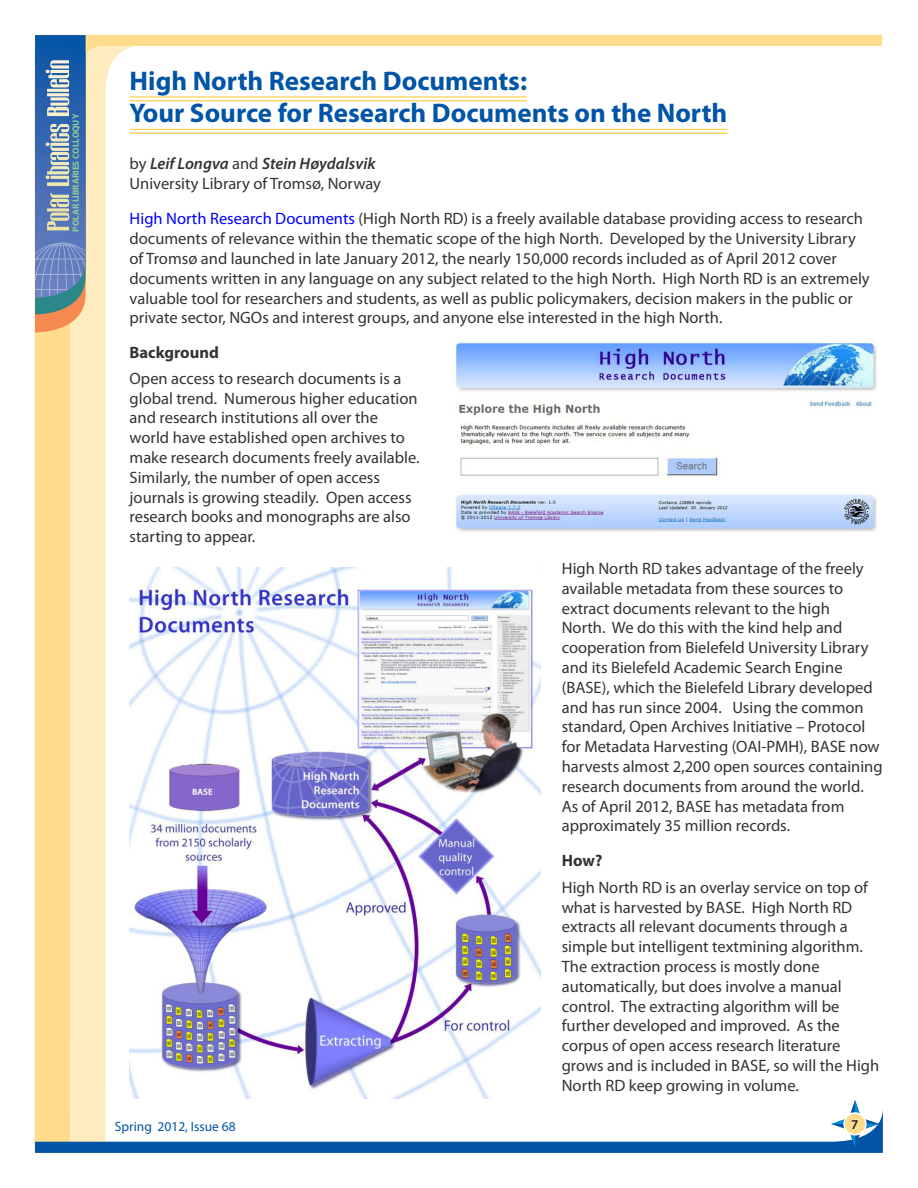
<style>
.page{position:relative;width:918px;height:1188px;background:#fff}
.page>*{position:absolute;margin:0;border:0;box-sizing:border-box;transform-origin:0 0}
.Headline{font:700 27px "Myriad Pro";color:#0154a6}
.No_Spacing{font:16.5px/19.8px "Myriad Pro";color:#333}
.No_Spacing-2{font:italic 600 16.5px "Myriad Pro";color:#333}
.No_Spacing-3{font:700 16.5px "Myriad Pro";color:#333}
.Masthead{font:13.5px "Myriad Pro";color:#0154a6}
.Body{font:600 13.5px "Myriad Pro";color:#231f20}
.t1{font:700 9px "Myriad Pro";color:#90cd90}
.s1{font-weight:400;font-style:normal}
.s2{color:#00f}
</style>
<div class="page">
<svg style="left:100px;top:333px;width:35px;height:767px"></svg>
<svg style="left:35px;top:333px;width:65px;height:767px;background:#fee2a3"></svg>
<svg style="left:35px;top:35px;width:847px;height:298px"></svg>
<svg style="left:35px;top:1100px;width:848px;height:53px"></svg>
<div style="left:844px;top:1113px;width:22px;height:22px;background:#fedb8d;border-radius:50%"></div>
<div style="left:843px;top:1112px;width:24px;height:24px;border:2px solid #fff;border-radius:50%"></div>
<hr style="left:130px;top:97px;width:397px;height:1px;background:#fec422">
<hr style="left:130px;top:100px;width:397px;height:1px;background:#fec422">
<hr style="left:130px;top:129px;width:597px;height:1px;background:#fec422">
<hr style="left:130px;top:133px;width:597px;height:1px;background:#fec422">
<img style="left:454px;top:340px;width:424px;height:192px">
<img style="left:130px;top:568px;width:410px;height:530px">
<p class="t1" style="left:70px;top:232px;width:119px;rotate:-90deg">POLAR LIBRARIES COLLOQUY</p>
<p class="Headline" style="left:130px;top:63px;width:399px">High North Research Documents:</p>
<p class="Headline" style="left:130px;top:96px;width:599px">Your Source for Research Documents on the North</p>
<p class="No_Spacing-2" style="left:130px;top:153px;width:248px"><span class="s1">by</span> Leif Longva <span class="s1">and</span> Stein Høydalsvik</p>
<p class="No_Spacing" style="left:130px;top:173px;width:253px">University Library of Tromsø, Norway</p>
<p class="No_Spacing" style="left:130px;top:209px;width:742px"><span class="s2">High North Research Documents</span> (High North RD) is a freely available database providing access to research documents of relevance within the thematic scope of the high North. Developed by the University Library of Tromsø and launched in late January 2012, the nearly 150,000 records included as of April 2012 cover documents written in any language on any subject related to the high North. High North RD is an extremely valuable tool for researchers and students, as well as public policymakers, decision makers in the public or private sector, NGOs and interest groups, and anyone else interested in the high North.</p>
<p class="No_Spacing-3" style="left:130px;top:342px;width:91px">Background</p>
<p class="No_Spacing" style="left:130px;top:368px;width:292px">Open access to research documents is a global trend. Numerous higher education and research institutions all over the world have established open archives to make research documents freely available.<br>Similarly, the number of open access journals is growing steadily. Open access research books and monographs are also starting to appear.</p>
<p class="No_Spacing" style="left:562px;top:558px;width:322px">High North RD takes advantage of the freely available metadata from these sources to extract documents relevant to the high<br>North. We do this with the kind help and cooperation from Bielefeld University Library and its Bielefeld Academic Search Engine (BASE), which the Bielefeld Library developed and has run since 2004. Using the common standard, Open Archives Initiative – Protocol for Metadata Harvesting (OAI-PMH), BASE now harvests almost 2,200 open sources containing research documents from around the world.<br>As of April 2012, BASE has metadata from approximately 35 million records.</p>
<p class="No_Spacing-3" style="left:562px;top:850px;width:42px">How?</p>
<p class="No_Spacing" style="left:562px;top:877px;width:319px">High North RD is an overlay service on top of what is harvested by BASE. High North RD extracts all relevant documents through a simple but intelligent textmining algorithm.<br>The extraction process is mostly done automatically, but does involve a manual control. The extracting algorithm will be further developed and improved. As the corpus of open access research literature grows and is included in BASE, so will the High North RD keep growing in volume.</p>
<p class="Masthead" style="left:115px;top:1118px;width:122px">Spring 2012, Issue 68</p>
<p class="Body" style="left:851px;top:1116px;width:9px">7</p>
</div>
